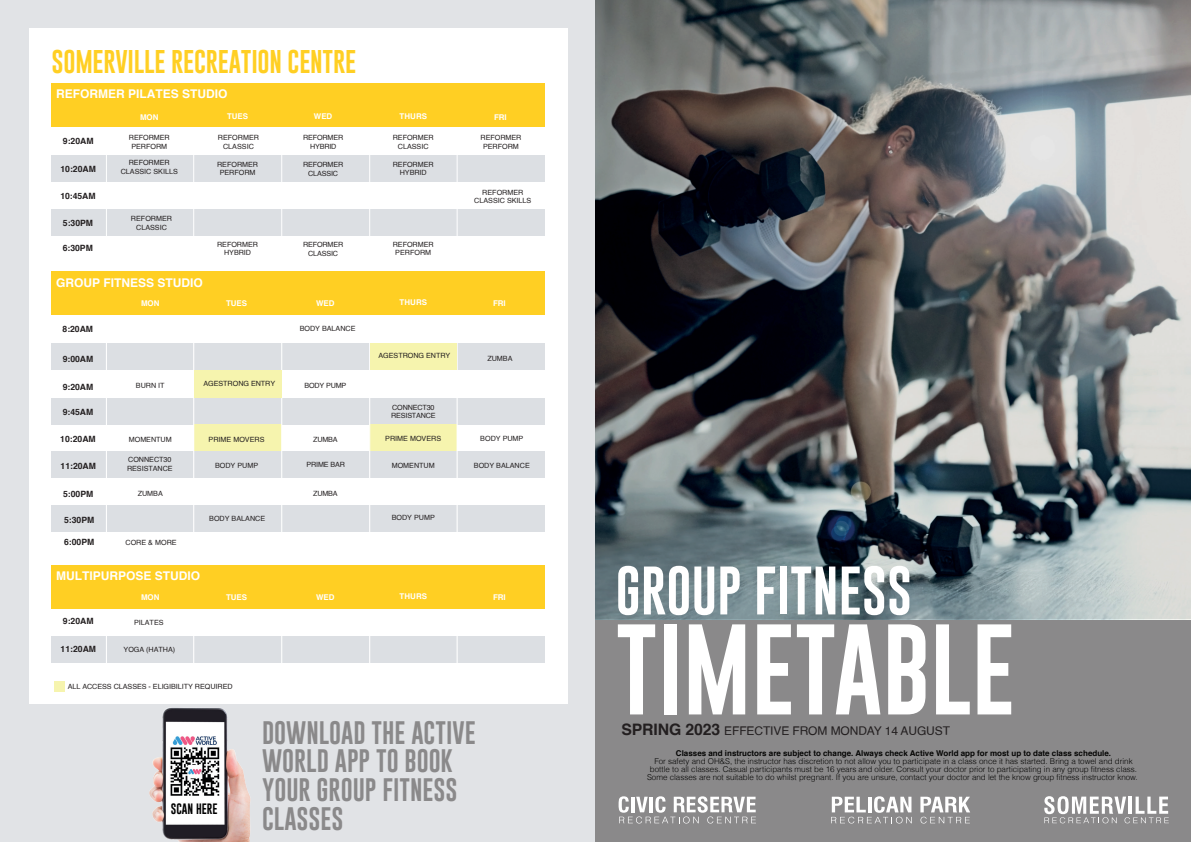
<style>
.page{position:relative;width:1191px;height:842px;background:#fff}
.page>*{position:absolute;margin:0;border:0;box-sizing:border-box;transform-origin:0 0}
.t1{font:94px "Gobold";color:#fff}
.t2{font:50px "Gobold";color:#fff}
.t3{font:24px "Gobold";letter-spacing:-.01em;color:#ffcf23}
.t4{font:23.8px/28.5px "Gobold";color:#8a898a}
.t5{font:700 12px "Helvetica";color:#fff}
.t6{font:12px "Helvetica";letter-spacing:-.01em;color:#231f20}
.t7{font:11px "Gobold";color:#000001}
.t8{font:700 8.6px "Helvetica";color:#231f20}
.t9{font:300 8px/8px "Helvetica";color:#050504;text-align:center}
.t10{font:700 8px "Helvetica";color:#050504}
.t11{font:700 7.9px "Helvetica";color:#fff}
.t12{font:7.2px/8.6px "Helvetica";letter-spacing:-.005em;color:#231f20;text-align:center}
.s1{font-weight:700;font-size:15.8px}
</style>
<div class="page">
<div style="left:0;top:0;width:595px;height:842px;background:#e1e3e6"></div>
<div style="left:29px;top:28px;width:538px;height:676px;background:#fff"></div>
<div style="left:54px;top:681px;width:11px;height:10px;background:#f6f4ae"></div>
<div style="left:51px;top:636px;width:493px;height:26px;background:#dcdfe3"></div>
<div style="left:51px;top:210px;width:494px;height:26px;background:#dcdfe3"></div>
<div style="left:51px;top:505px;width:493px;height:27px;background:#dcdfe3"></div>
<div style="left:51px;top:155px;width:494px;height:26px;background:#dcdfe3"></div>
<div style="left:51px;top:84px;width:494px;height:43px;background:#ffcf23"></div>
<hr style="left:106px;top:129px;width:1px;height:109px;background:#fff">
<hr style="left:193px;top:130px;width:1px;height:109px;background:#fff">
<hr style="left:281px;top:129px;width:1px;height:109px;background:#fff">
<hr style="left:369px;top:130px;width:1px;height:108px;background:#fff">
<hr style="left:457px;top:129px;width:1px;height:109px;background:#fff">
<div style="left:51px;top:398px;width:494px;height:26px;background:#dcdfe3"></div>
<div style="left:51px;top:451px;width:494px;height:26px;background:#dcdfe3"></div>
<div style="left:51px;top:343px;width:494px;height:27px;background:#dcdfe3"></div>
<div style="left:369px;top:424px;width:87px;height:27px;background:#f6f4ae"></div>
<div style="left:194px;top:425px;width:87px;height:26px;background:#f6f4ae"></div>
<div style="left:51px;top:272px;width:494px;height:43px;background:#ffcf23"></div>
<hr style="left:106px;top:321px;width:1px;height:349px;background:#fff">
<hr style="left:193px;top:327px;width:1px;height:348px;background:#fff">
<hr style="left:281px;top:322px;width:1px;height:349px;background:#fff">
<hr style="left:369px;top:324px;width:1px;height:348px;background:#fff">
<hr style="left:456px;top:323px;width:2px;height:349px;background:#fff">
<div style="left:194px;top:370px;width:87px;height:28px;background:#f6f4ae"></div>
<div style="left:370px;top:343px;width:86px;height:26px;background:#f6f4ae"></div>
<div style="left:51px;top:566px;width:494px;height:43px;background:#ffcf23"></div>
<img style="left:149px;top:708px;width:102px;height:134px">
<div style="left:595px;top:54px;width:596px;height:788px;background:#8a898a"></div>
<svg style="left:595px;top:0;width:596px;height:619px;background:#6a6e71"></svg>
<svg style="left:831px;top:796px;width:80px;height:27px"></svg>
<svg style="left:920px;top:797px;width:50px;height:26px"></svg>
<svg style="left:618px;top:796px;width:138px;height:27px"></svg>
<svg style="left:1044px;top:796px;width:124px;height:27px"></svg>
<h3 class="t3" style="left:52px;top:46px;width:306px">SOMERVILLE RECREATION CENTRE</h3>
<h3 class="t5" style="left:56px;top:84px;width:173px">REFORMER PILATES STUDIO</h3>
<p class="t11" style="left:140px;top:110px;width:20px">MON</p>
<p class="t11" style="left:227px;top:110px;width:22px">TUES</p>
<p class="t11" style="left:314px;top:110px;width:20px">WED</p>
<p class="t11" style="left:399px;top:109px;width:29px">THURS</p>
<p class="t11" style="left:494px;top:110px;width:14px">FRI</p>
<p class="t12" style="left:303px;top:133px;width:42px">REFORMER<br>HYBRID</p>
<p class="t12" style="left:303px;top:160px;width:42px">REFORMER<br>CLASSIC</p>
<p class="t12" style="left:218px;top:134px;width:43px">REFORMER<br>CLASSIC</p>
<p class="t12" style="left:393px;top:133px;width:43px">REFORMER<br>CLASSIC</p>
<p class="t12" style="left:129px;top:134px;width:42px">REFORMER<br>PERFORM</p>
<p class="t8" style="left:63px;top:134px;width:32px">9:20AM</p>
<p class="t12" style="left:480px;top:134px;width:42px">REFORMER<br>PERFORM</p>
<p class="t12" style="left:121px;top:159px;width:59px">REFORMER<br>CLASSIC SKILLS</p>
<p class="t8" style="left:61px;top:162px;width:37px">10:20AM</p>
<p class="t12" style="left:217px;top:160px;width:42px">REFORMER<br>PERFORM</p>
<p class="t12" style="left:393px;top:160px;width:42px">REFORMER<br>HYBRID</p>
<p class="t8" style="left:60px;top:189px;width:37px">10:45AM</p>
<p class="t12" style="left:474px;top:188px;width:59px">REFORMER<br>CLASSIC SKILLS</p>
<p class="t8" style="left:63px;top:216px;width:32px">5:30PM</p>
<p class="t12" style="left:131px;top:215px;width:43px">REFORMER<br>CLASSIC</p>
<p class="t8" style="left:63px;top:241px;width:32px">6:30PM</p>
<p class="t12" style="left:217px;top:240px;width:42px">REFORMER<br>HYBRID</p>
<p class="t12" style="left:303px;top:240px;width:42px">REFORMER<br>CLASSIC</p>
<p class="t12" style="left:393px;top:240px;width:43px">REFORMER<br>PERFORM</p>
<h3 class="t5" style="left:56px;top:273px;width:148px">GROUP FITNESS STUDIO</h3>
<p class="t11" style="left:141px;top:297px;width:20px">MON</p>
<p class="t11" style="left:226px;top:297px;width:22px">TUES</p>
<p class="t11" style="left:316px;top:297px;width:20px">WED</p>
<p class="t11" style="left:399px;top:296px;width:29px">THURS</p>
<p class="t11" style="left:493px;top:297px;width:14px">FRI</p>
<p class="t8" style="left:63px;top:322px;width:32px">8:20AM</p>
<p class="t12" style="left:300px;top:324px;width:57px">BODY BALANCE</p>
<p class="t12" style="left:378px;top:351px;width:73px">AGESTRONG ENTRY</p>
<p class="t8" style="left:63px;top:352px;width:32px">9:00AM</p>
<p class="t12" style="left:487px;top:354px;width:26px">ZUMBA</p>
<p class="t8" style="left:63px;top:380px;width:32px">9:20AM</p>
<p class="t12" style="left:136px;top:382px;width:30px">BURN IT</p>
<p class="t12" style="left:203px;top:379px;width:73px">AGESTRONG ENTRY</p>
<p class="t12" style="left:304px;top:381px;width:43px">BODY PUMP</p>
<p class="t8" style="left:63px;top:405px;width:32px">9:45AM</p>
<p class="t12" style="left:391px;top:403px;width:46px;text-align:left">CONNECT30<br>RESISTANCE</p>
<p class="t8" style="left:60px;top:432px;width:37px">10:20AM</p>
<p class="t12" style="left:480px;top:434px;width:45px">BODY PUMP</p>
<p class="t12" style="left:474px;top:461px;width:57px">BODY BALANCE</p>
<p class="t12" style="left:209px;top:435px;width:57px">PRIME MOVERS</p>
<p class="t12" style="left:385px;top:434px;width:57px">PRIME MOVERS</p>
<p class="t12" style="left:129px;top:435px;width:44px">MOMENTUM</p>
<p class="t12" style="left:313px;top:435px;width:26px">ZUMBA</p>
<p class="t12" style="left:127px;top:456px;width:47px;text-align:left">CONNECT30<br>RESISTANCE</p>
<p class="t12" style="left:138px;top:489px;width:27px">ZUMBA</p>
<p class="t12" style="left:306px;top:461px;width:40px">PRIME BAR</p>
<p class="t12" style="left:392px;top:461px;width:45px">MOMENTUM</p>
<p class="t12" style="left:215px;top:462px;width:45px">BODY PUMP</p>
<p class="t8" style="left:61px;top:459px;width:37px">11:20AM</p>
<p class="t8" style="left:63px;top:487px;width:32px">5:00PM</p>
<p class="t12" style="left:313px;top:489px;width:26px">ZUMBA</p>
<p class="t8" style="left:64px;top:513px;width:32px">5:30PM</p>
<p class="t12" style="left:209px;top:514px;width:57px">BODY BALANCE</p>
<p class="t8" style="left:64px;top:535px;width:32px">6:00PM</p>
<p class="t12" style="left:125px;top:539px;width:53px">CORE &amp; MORE</p>
<p class="t12" style="left:392px;top:513px;width:45px">BODY PUMP</p>
<h3 class="t5" style="left:56px;top:566px;width:146px">MULTIPURPOSE STUDIO</h3>
<p class="t11" style="left:141px;top:591px;width:20px">MON</p>
<p class="t11" style="left:226px;top:590px;width:22px">TUES</p>
<p class="t11" style="left:316px;top:590px;width:20px">WED</p>
<p class="t11" style="left:399px;top:590px;width:29px">THURS</p>
<p class="t11" style="left:493px;top:591px;width:14px">FRI</p>
<p class="t12" style="left:134px;top:618px;width:31px">PILATES</p>
<p class="t8" style="left:63px;top:614px;width:32px">9:20AM</p>
<p class="t8" style="left:61px;top:642px;width:37px">11:20AM</p>
<p class="t12" style="left:124px;top:645px;width:53px">YOGA (HATHA)</p>
<p class="t12" style="left:68px;top:682px;width:166px">ALL ACCESS CLASSES - ELIGIBILITY REQUIRED</p>
<h3 class="t7" style="left:171px;top:802px;width:48px">SCAN HERE</h3>
<h3 class="t4" style="left:262px;top:718px;width:215px">DOWNLOAD THE ACTIVE<br>WORLD APP TO BOOK<br>YOUR GROUP FITNESS<br>CLASSES</h3>
<h2 class="t2" style="left:615px;top:558px;width:298px">GROUP FITNESS</h2>
<h1 class="t1" style="left:615px;top:609px;width:401px">TIMETABLE</h1>
<h3 class="t6" style="left:621px;top:721px;width:330px"><span class="s1">SPRING 2023</span> EFFECTIVE FROM MONDAY 14 AUGUST</h3>
<p class="t10" style="left:676px;top:747px;width:436px">Classes and instructors are subject to change. Always check Active World app for most up to date class schedule.</p>
<p class="t9" style="left:647px;top:757px;width:492px">For safety and OH&amp;S, the instructor has discretion to not allow you to participate in a class once it has started. Bring a towel and drink bottle to all classes. Casual participants must be 16 years and older. Consult your doctor prior to participating in any group fitness class.<br>Some classes are not suitable to do whilst pregnant. If you are unsure, contact your doctor and let the know group fitness instructor know.</p>
</div>
